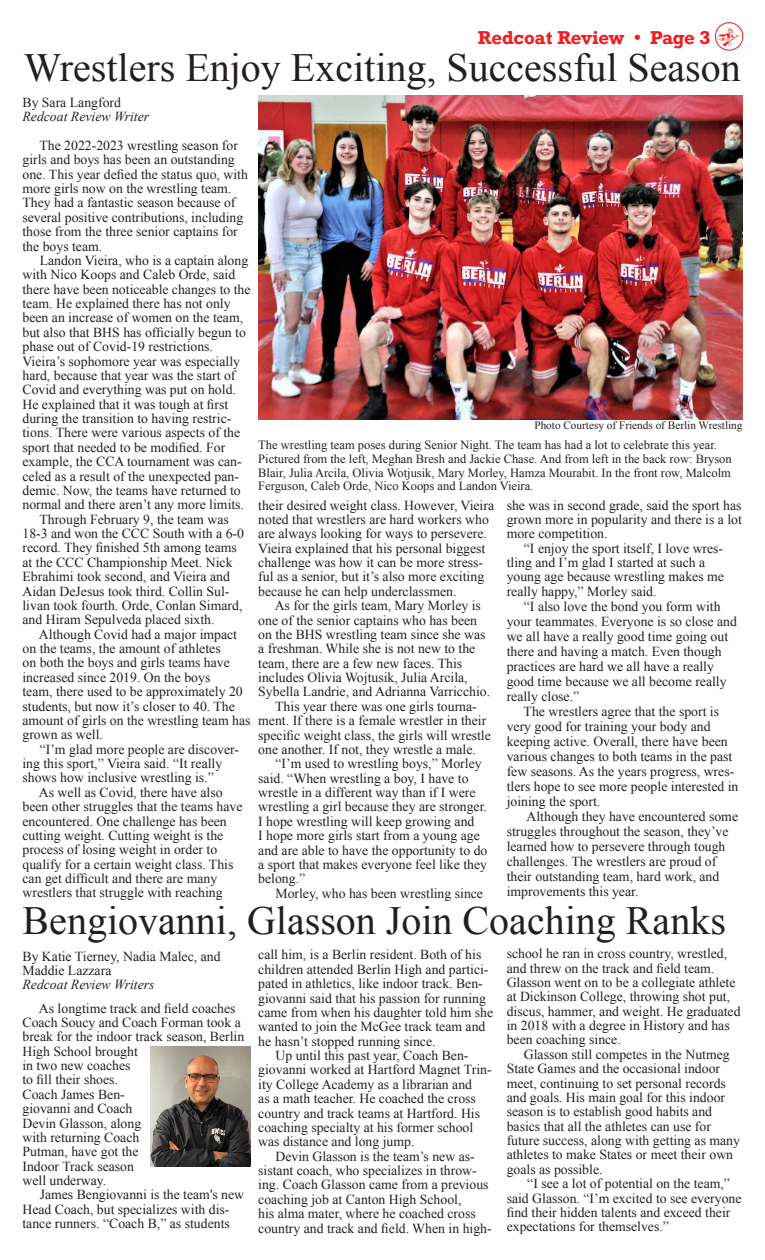
<style>
.page{position:relative;width:765px;height:1260px;background:#fff}
.page>*{position:absolute;margin:0;border:0;box-sizing:border-box;transform-origin:0 0}
.t1{font:40px "Times New Roman";color:#231f20}
.t2{font:700 17.5px "Rockwell";letter-spacing:-.02em;color:#ee1e23}
.t3{font:13.75px/14.4px "Times New Roman";color:#231f20}
.t4{font:italic 13.75px "Times New Roman";color:#231f20}
.t5{font:12.5px/13.8px "Times New Roman";color:#231f20}
.t6{font:11.25px "Times New Roman";color:#231f20}
</style>
<div class="page">
<img style="left:717px;top:27px;width:24px;height:19px">
<div style="left:715px;top:23px;width:28px;height:27px;border:1px solid #ee1e23;border-radius:50%"></div>
<img style="left:258px;top:96px;width:484px;height:323px">
<img style="left:150px;top:1046px;width:101px;height:120px">
<p class="t2" style="left:478px;top:26px;width:234px">Redcoat Review • Page 3</p>
<p class="t1" style="left:24px;top:41px;width:719px">Wrestlers Enjoy Exciting, Successful Season</p>
<p class="t3" style="left:22px;top:95px;width:100px">By Sara Langford</p>
<p class="t4" style="left:22px;top:107px;width:128px">Redcoat Review Writer</p>
<p class="t3" style="left:22px;top:138px;width:227px;text-indent:17px">The 2022-2023 wrestling season for girls and boys has been an outstanding one. This year defied the status quo, with more girls now on the wrestling team.<br>They had a fantastic season because of several positive contributions, including those from the three senior captains for the boys team.</p>
<p class="t3" style="left:22px;top:253px;width:230px;text-indent:17px">Landon Vieira, who is a captain along with Nico Koops and Caleb Orde, said there have been noticeable changes to the team. He explained there has not only been an increase of women on the team, but also that BHS has officially begun to phase out of Covid-19 restrictions.</p>
<p class="t3" style="left:22px;top:354px;width:223px">Vieira’s sophomore year was especially hard, because that year was the start of Covid and everything was put on hold.<br>He explained that it was tough at first during the transition to having restric&shy;tions. There were various aspects of the sport that needed to be modified. For example, the CCA tournament was can&shy;celed as a result of the unexpected pan&shy;demic. Now, the teams have returned to normal and there aren’t any more limits.</p>
<p class="t3" style="left:22px;top:512px;width:223px;text-indent:17px">Through February 9, the team was 18-3 and won the CCC South with a 6-0 record. They finished 5th among teams at the CCC Championship Meet. Nick Ebrahimi took second, and Vieira and Aidan DeJesus took third. Collin Sul&shy;livan took fourth. Orde, Conlan Simard, and Hiram Sepulveda placed sixth.</p>
<p class="t3" style="left:22px;top:627px;width:230px;text-indent:16px">Although Covid had a major impact on the teams, the amount of athletes<br>on both the boys and girls teams have increased since 2019. On the boys<br>team, there used to be approximately 20 students, but now it’s closer to 40. The amount of girls on the wrestling team has grown as well.</p>
<p class="t3" style="left:22px;top:742px;width:218px;text-indent:17px">“I’m glad more people are discover&shy;ing this sport,” Vieira said. “It really shows how inclusive wrestling is.”</p>
<p class="t3" style="left:22px;top:785px;width:221px;text-indent:16px">As well as Covid, there have also been other struggles that the teams have encountered. One challenge has been cutting weight. Cutting weight is the</p>
<p class="t3" style="left:22px;top:842px;width:196px">process of losing weight in order to</p>
<p class="t3" style="left:22px;top:857px;width:212px">qualify for a certain weight class. This can get difficult and there are many wrestlers that struggle with reaching</p>
<p class="t6" style="left:534px;top:418px;width:210px">Photo Courtesy of Friends of Berlin Wrestling</p>
<p class="t5" style="left:258px;top:438px;width:475px">The wrestling team poses during Senior Night. The team has had a lot to celebrate this year.<br>Pictured from the left, Meghan Bresh and Jackie Chase. And from left in the back row: Bryson Blair, Julia Arcila, Olivia Wotjusik, Mary Morley, Hamza Mourabit. In the front row, Malcolm Ferguson, Caleb Orde, Nico Koops and Landon Vieira.</p>
<p class="t3" style="left:258px;top:498px;width:237px">their desired weight class. However, Vieira noted that wrestlers are hard workers who are always looking for ways to persevere.<br>Vieira explained that his personal biggest challenge was how it can be more stress&shy;ful as a senior, but it’s also more exciting because he can help underclassmen.</p>
<p class="t3" style="left:258px;top:598px;width:233px;text-indent:16px">As for the girls team, Mary Morley is one of the senior captains who has been on the BHS wrestling team since she was a freshman. While she is not new to the team, there are a few new faces. This includes Olivia Wojtusik, Julia Arcila, Sybella Landrie, and Adrianna Varricchio.</p>
<p class="t3" style="left:258px;top:699px;width:234px;text-indent:17px">This year there was one girls tourna&shy;ment. If there is a female wrestler in their specific weight class, the girls will wrestle one another. If not, they wrestle a male.</p>
<p class="t3" style="left:258px;top:756px;width:231px;text-indent:17px">“I’m used to wrestling boys,” Morley said. “When wrestling a boy, I have to wrestle in a different way than if I were wrestling a girl because they are stronger.<br>I hope wrestling will keep growing and<br>I hope more girls start from a young age and are able to have the opportunity to do a sport that makes everyone feel like they belong.”</p>
<p class="t3" style="left:275px;top:886px;width:209px">Morley, who has been wrestling since</p>
<p class="t3" style="left:507px;top:498px;width:237px;text-align:justify">she was in second grade, said the sport has grown more in popularity and there is a lot more competition.</p>
<p class="t3" style="left:507px;top:541px;width:219px;text-indent:17px">“I enjoy the sport itself, I love wres&shy;tling and I’m glad I started at such a young age because wrestling makes me really happy,” Morley said.</p>
<p class="t3" style="left:507px;top:598px;width:232px;line-height:15px;text-indent:17px">“I also love the bond you form with your teammates. Everyone is so close and we all have a really good time going out there and having a match. Even though practices are hard we all have a really good time because we all become really really close.”</p>
<p class="t3" style="left:507px;top:703px;width:233px;line-height:15px;text-indent:17px">The wrestlers agree that the sport is very good for training your body and keeping active. Overall, there have been various changes to both teams in the past few seasons. As the years progress, wres&shy;tlers hope to see more people interested in joining the sport.</p>
<p class="t3" style="left:507px;top:808px;width:233px;line-height:15px;text-indent:20px">Although they have encountered some struggles throughout the season, they’ve learned how to persevere through tough challenges. The wrestlers are proud of their outstanding team, hard work, and improvements this year.</p>
<p class="t1" style="left:23px;top:894px;width:705px">Bengiovanni, Glasson Join Coaching Ranks</p>
<p class="t3" style="left:22px;top:949px;width:200px">By Katie Tierney, Nadia Malec, and<br>Maddie Lazzara</p>
<p class="t4" style="left:22px;top:975px;width:134px">Redcoat Review Writers</p>
<p class="t3" style="left:22px;top:1001px;width:223px;text-indent:16px">As longtime track and field coaches<br>Coach Soucy and Coach Forman took a break for the indoor track season, Berlin<br>High School brought<br>in two new coaches<br>to fill their shoes.<br>Coach James Ben-<br>giovanni and Coach<br>Devin Glasson, along<br>with returning Coach<br>Putman, have got the<br>Indoor Track season<br>well underway.</p>
<p class="t3" style="left:22px;top:1187px;width:223px;text-indent:17px">James Bengiovanni is the team's new<br>Head Coach, but specializes with dis&shy;tance runners. “Coach B,” as students</p>
<p class="t3" style="left:507px;top:946px;width:235px">school he ran in cross country, wrestled, and threw on the track and field team.<br>Glasson went on to be a collegiate athlete at Dickinson College, throwing shot put, discus, hammer, and weight. He graduated in 2018 with a degree in History and has been coaching since.</p>
<p class="t3" style="left:507px;top:1047px;width:235px;text-indent:17px">Glasson still competes in the Nutmeg State Games and the occasional indoor meet, continuing to set personal records and goals. His main goal for this indoor season is to establish good habits and basics that all the athletes can use for future success, along with getting as many athletes to make States or meet their own goals as possible.</p>
<p class="t3" style="left:507px;top:1176px;width:236px;text-indent:21px">“I see a lot of potential on the team,” said Glasson. “I’m excited to see everyone find their hidden talents and exceed their expectations for themselves.”</p>
<p class="t3" style="left:258px;top:947px;width:236px">call him, is a Berlin resident. Both of his children attended Berlin High and partici&shy;pated in athletics, like indoor track. Ben&shy;giovanni said that his passion for running came from when his daughter told him she wanted to join the McGee track team and he hasn’t stopped running since.</p>
<p class="t3" style="left:258px;top:1048px;width:235px;text-indent:17px">Up until this past year, Coach Ben&shy;giovanni worked at Hartford Magnet Trin&shy;ity College Academy as a librarian and<br>as a math teacher. He coached the cross country and track teams at Hartford. His coaching specialty at his former school was distance and long jump.</p>
<p class="t3" style="left:258px;top:1149px;width:235px;text-indent:17px">Devin Glasson is the team’s new as&shy;sistant coach, who specializes in throw&shy;ing. Coach Glasson came from a previous coaching job at Canton High School,<br>his alma mater, where he coached cross country and track and field. When in high-</p>
</div>
